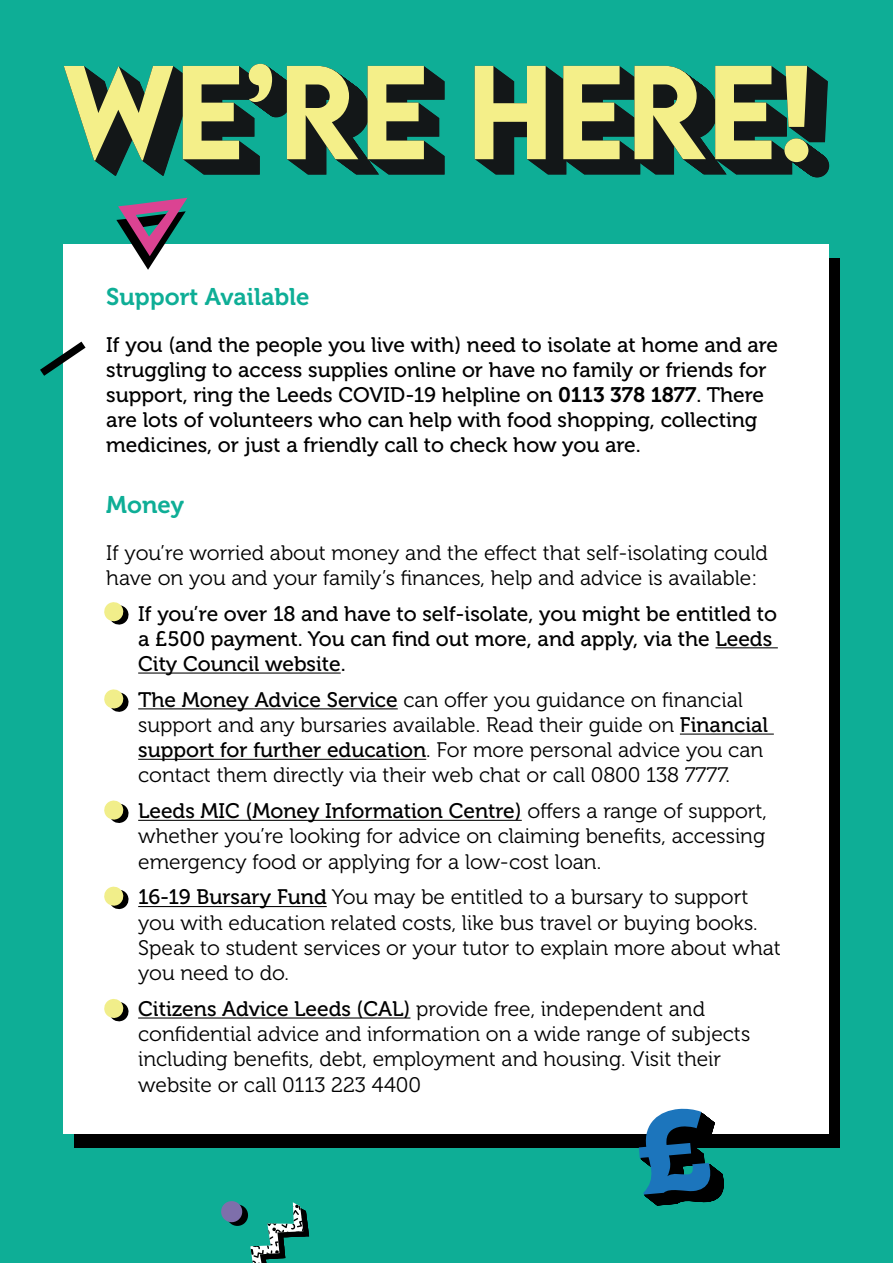
<style>
.page{position:relative;width:893px;height:1263px;background:#0eae96}
.page>*{position:absolute;margin:0;border:0;box-sizing:border-box;transform-origin:0 0}
.t1{font:24px "Museo 700";color:#0eae96}
.t2{font:21px/25.2px "Museo 300";color:#000}
.t3{font:21px/25.2px "Museo 500";color:#000}
.s1{font-family:"Museo 700"}
.s2{font-family:"Museo 500"}
.s3{font-family:"Museo 300"}
</style>
<div class="page">
<div style="left:75px;top:258px;width:765px;height:889px;background:#000"></div>
<svg style="left:64px;top:64px;width:381px;height:112px"></svg>
<svg style="left:475px;top:66px;width:354px;height:111px;background:#758b5b"></svg>
<div style="left:64px;top:245px;width:765px;height:889px;background:#fff"></div>
<hr style="left:715px;top:647px;width:63px;height:1px;background:#000">
<hr style="left:138px;top:672px;width:203px;height:1px;background:#000">
<hr style="left:138px;top:708px;width:260px;height:1px;background:#000">
<hr style="left:680px;top:733px;width:94px;height:2px;background:#000">
<hr style="left:138px;top:759px;width:288px;height:1px;background:#000">
<hr style="left:138px;top:820px;width:384px;height:1px;background:#000">
<hr style="left:138px;top:906px;width:189px;height:1px;background:#000">
<hr style="left:138px;top:1017px;width:272px;height:1px;background:#000">
<svg style="left:104px;top:602px;width:25px;height:23px"></svg>
<svg style="left:104px;top:689px;width:25px;height:23px"></svg>
<svg style="left:104px;top:800px;width:25px;height:23px"></svg>
<svg style="left:104px;top:886px;width:25px;height:24px"></svg>
<svg style="left:104px;top:999px;width:25px;height:23px"></svg>
<svg style="left:116px;top:198px;width:71px;height:72px"></svg>
<svg style="left:40px;top:342px;width:46px;height:34px"></svg>
<svg style="left:639px;top:1108px;width:87px;height:97px"></svg>
<svg style="left:221px;top:1201px;width:88px;height:62px"></svg>
<p class="t1" style="left:106px;top:283px;width:205px">Support Available</p>
<p class="t3" style="left:106px;top:332px;width:673px">If you (and the people you live with) need to isolate at home and are struggling to access supplies online or have no family or friends for support, ring the Leeds COVID-19 helpline on <span class="s1">0113 378 1877</span>. There are lots of volunteers who can help with food shopping, collecting medicines, or just a friendly call to check how you are.</p>
<p class="t1" style="left:106px;top:491px;width:79px">Money</p>
<p class="t2" style="left:106px;top:540px;width:663px">If you’re worried about money and the effect that self-isolating could have on you and your family’s finances, help and advice is available:</p>
<p class="t3" style="left:138px;top:601px;width:640px">If you’re over 18 and have to self-isolate, you might be entitled to a £500 payment. You can find out more, and apply, via the Leeds<br>City Council website.</p>
<p class="t2" style="left:138px;top:687px;width:631px"><span class="s2">The Money Advice Service</span> can offer you guidance on financial support and any bursaries available. Read their guide on <span class="s2">Financial support for further education</span>. For more personal advice you can contact them directly via their web chat or call 0800 138 7777.</p>
<p class="t3" style="left:138px;top:799px;width:630px">Leeds MIC (Money Information Centre) <span class="s3">offers a range of support,</span></p>
<p class="t2" style="left:138px;top:824px;width:628px">whether you’re looking for advice on claiming benefits, accessing emergency food or applying for a low-cost loan.</p>
<p class="t2" style="left:138px;top:885px;width:644px"><span class="s2">16-19 Bursary Fund</span> You may be entitled to a bursary to support you with education related costs, like bus travel or buying books.<br>Speak to student services or your tutor to explain more about what you need to do.</p>
<p class="t2" style="left:138px;top:996px;width:613px"><span class="s2">Citizens Advice Leeds (CAL)</span> provide free, independent and confidential advice and information on a wide range of subjects including benefits, debt, employment and housing. Visit their website or call 0113 223 4400</p>
</div>
